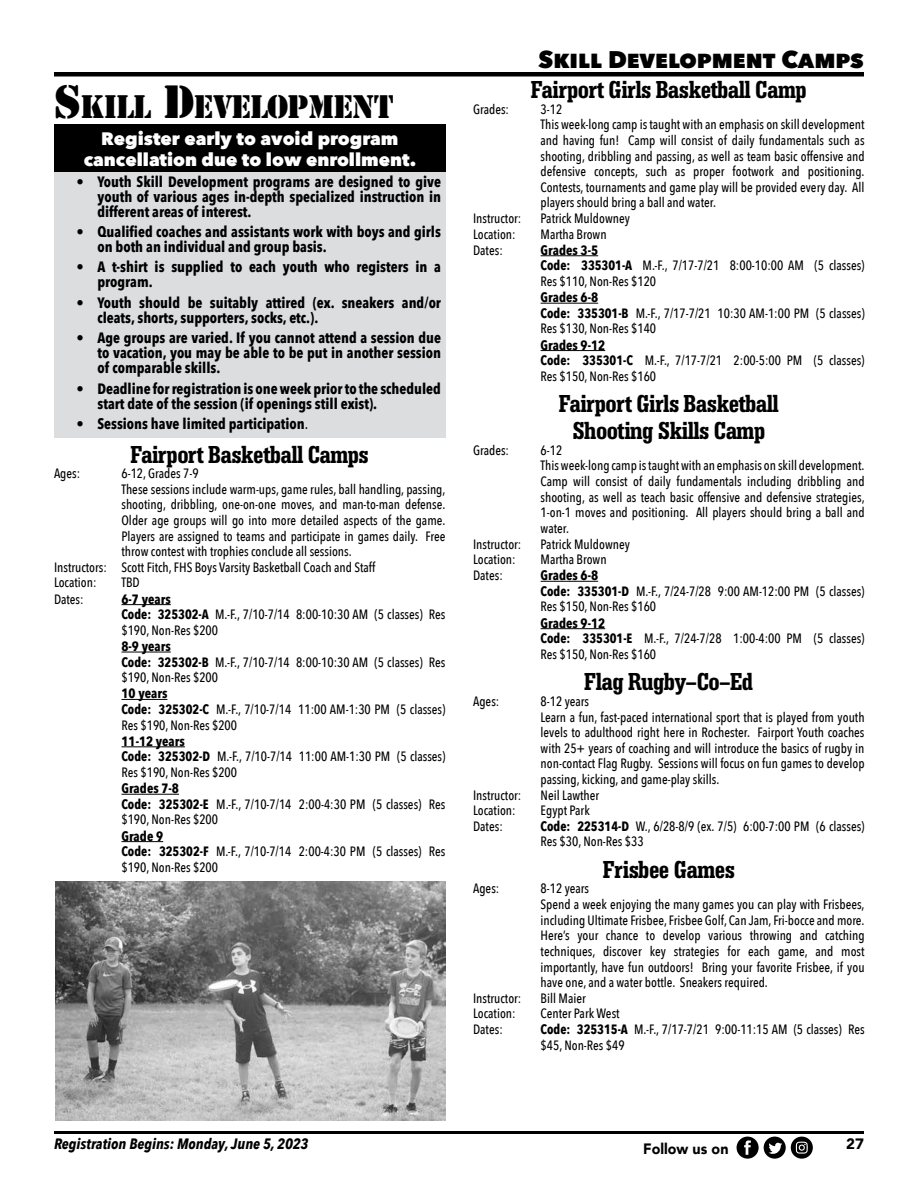
<style>
.page{position:relative;width:918px;height:1188px;background:#fff}
.page>*{position:absolute;margin:0;border:0;box-sizing:border-box;transform-origin:0 0}
.t1{font:30.45px "Stencil Std";letter-spacing:-.03em;color:#000}
.t2{font:500 25.5px/27px "Serifa Con";color:#000;text-align:center}
.t3{font:800 24px "Avenir Next";color:#000}
.t4{font:800 18px/21.6px "Avenir Next";color:#fff;text-align:center}
.t5{font:700 15px/15px "Avenir Next Condensed";color:#000}
.t6{font:italic 700 15px "Avenir Next Condensed";color:#000}
.t7{font:900 15px "Avenir";color:#000;scale:.95 1}
.t8{font:900 15px "Avenir";color:#000}
.t9{font:500 13.5px/15.6px "Avenir Next Condensed";color:#000;scale:.96 1}
.s1{font-size:43.5px}
.s2{font-weight:500}
.s3{font-weight:700}
</style>
<div class="page">
<hr style="left:54px;top:1131px;width:810px;height:3px;background:#000">
<div style="left:737px;top:1137px;width:22px;height:22px;background:#000;border-radius:50%"></div>
<svg style="left:744px;top:1140px;width:7px;height:15px"></svg>
<div style="left:791px;top:1137px;width:22px;height:22px;background:#000;border-radius:50%"></div>
<svg style="left:796px;top:1142px;width:12px;height:12px"></svg>
<div style="left:764px;top:1137px;width:22px;height:22px;background:#000;border-radius:50%"></div>
<svg style="left:769px;top:1143px;width:13px;height:11px"></svg>
<div style="left:54px;top:72px;width:810px;height:5px;background:#000"></div>
<div style="left:54px;top:165px;width:392px;height:272px;background:#dcddde"></div>
<hr style="left:122px;top:604px;width:49px;height:1px;background:#000">
<hr style="left:122px;top:652px;width:49px;height:1px;background:#000">
<hr style="left:122px;top:699px;width:45px;height:1px;background:#000">
<hr style="left:122px;top:746px;width:63px;height:1px;background:#000">
<hr style="left:122px;top:794px;width:57px;height:1px;background:#000">
<hr style="left:122px;top:841px;width:41px;height:1px;background:#000">
<div style="left:54px;top:124px;width:392px;height:47px;background:#000"></div>
<hr style="left:541px;top:255px;width:57px;height:1px;background:#000">
<hr style="left:541px;top:303px;width:57px;height:1px;background:#000">
<hr style="left:541px;top:350px;width:64px;height:1px;background:#000">
<hr style="left:541px;top:581px;width:57px;height:1px;background:#000">
<hr style="left:541px;top:628px;width:64px;height:1px;background:#000">
<img style="left:56px;top:881px;width:390px;height:239px">
<h1 class="t1" style="left:54px;top:87px;width:341px"><span class="s1">S</span>KILL <span class="s1">D</span>EVELOPMENT</h1>
<h3 class="t4" style="left:84px;top:127px;width:334px">Register early to avoid program cancellation due to low enrollment.</h3>
<p class="t5" style="left:98px;top:174px;width:345px;text-align:justify;text-indent:-21px">• Youth Skill Development programs are designed to give youth of various ages in-depth specialized instruction in different areas of interest.</p>
<p class="t5" style="left:98px;top:224px;width:345px;text-indent:-21px">• Qualified coaches and assistants work with boys and girls on both an individual and group basis.</p>
<p class="t5" style="left:98px;top:260px;width:345px;text-indent:-21px">• A t-shirt is supplied to each youth who registers in a program.</p>
<p class="t5" style="left:98px;top:295px;width:345px;text-indent:-21px">• Youth should be suitably attired (ex. sneakers and/or cleats, shorts, supporters, socks, etc.).</p>
<p class="t5" style="left:98px;top:330px;width:345px;text-align:justify;text-indent:-21px">• Age groups are varied. If you cannot attend a session due to vacation, you may be able to be put in another session of comparable skills.</p>
<p class="t5" style="left:98px;top:381px;width:345px;text-indent:-21px">• Deadline for registration is one week prior to the scheduled start date of the session (if openings still exist).</p>
<p class="t5" style="left:76px;top:416px;width:233px">• Sessions have limited participation<span class="s2">.</span></p>
<h2 class="t2" style="left:131px;top:442px;width:239px">Fairport Basketball Camps</h2>
<p class="t9" style="left:54px;top:466px;width:29px">Ages:</p>
<p class="t9" style="left:121px;top:466px;width:82px">6-12, Grades 7-9</p>
<p class="t9" style="left:121px;top:481px;width:339px">These sessions include warm-ups, game rules, ball handling, passing,</p>
<p class="t9" style="left:121px;top:497px;width:339px">shooting, dribbling, one-on-one moves, and man-to-man defense.</p>
<p class="t9" style="left:121px;top:512px;width:339px">Older age groups will go into more detailed aspects of the game.</p>
<p class="t9" style="left:121px;top:528px;width:339px">Players are assigned to teams and participate in games daily. Free</p>
<p class="t9" style="left:121px;top:544px;width:241px">throw contest with trophies conclude all sessions.</p>
<p class="t9" style="left:54px;top:559px;width:336px">Instructors: Scott Fitch, FHS Boys Varsity Basketball Coach and Staff</p>
<p class="t9" style="left:54px;top:575px;width:46px">Location:</p>
<p class="t9" style="left:121px;top:575px;width:21px">TBD</p>
<p class="t9" style="left:54px;top:591px;width:32px">Dates:</p>
<p class="t9" style="left:121px;top:591px;width:339px"><span class="s3">6-7 years<br>Code: 325302-A</span> M.-F., 7/10-7/14 8:00-10:30 AM (5 classes) Res $190, Non-Res $200</p>
<p class="t9" style="left:121px;top:638px;width:339px"><span class="s3">8-9 years<br>Code: 325302-B</span> M.-F., 7/10-7/14 8:00-10:30 AM (5 classes) Res $190, Non-Res $200</p>
<p class="t9" style="left:121px;top:686px;width:339px"><span class="s3">10 years<br>Code: 325302-C</span> M.-F., 7/10-7/14 11:00 AM-1:30 PM (5 classes)<br>Res $190, Non-Res $200</p>
<p class="t9" style="left:121px;top:733px;width:339px"><span class="s3">11-12 years<br>Code: 325302-D</span> M.-F., 7/10-7/14 11:00 AM-1:30 PM (5 classes)<br>Res $190, Non-Res $200</p>
<p class="t9" style="left:121px;top:781px;width:339px"><span class="s3">Grades 7-8<br>Code: 325302-E</span> M.-F., 7/10-7/14 2:00-4:30 PM (5 classes) Res $190, Non-Res $200</p>
<p class="t9" style="left:121px;top:828px;width:339px"><span class="s3">Grade 9<br>Code: 325302-F</span> M.-F., 7/10-7/14 2:00-4:30 PM (5 classes) Res $190, Non-Res $200</p>
<h3 class="t3" style="left:539px;top:44px;width:326px">Skill Development Camps</h3>
<h2 class="t2" style="left:531px;top:77px;width:277px">Fairport Girls Basketball Camp</h2>
<p class="t9" style="left:473px;top:101px;width:39px">Grades:</p>
<p class="t9" style="left:541px;top:101px;width:339px">3-12<br>This week-long camp is taught with an emphasis on skill development and having fun! Camp will consist of daily fundamentals such as shooting, dribbling and passing, as well as team basic offensive and defensive concepts, such as proper footwork and positioning.<br>Contests, tournaments and game play will be provided every day. All players should bring a ball and water.</p>
<p class="t9" style="left:473px;top:210px;width:52px">Instructor:</p>
<p class="t9" style="left:541px;top:210px;width:94px">Patrick Muldowney</p>
<p class="t9" style="left:473px;top:226px;width:46px">Location:</p>
<p class="t9" style="left:541px;top:226px;width:70px">Martha Brown</p>
<p class="t9" style="left:473px;top:242px;width:32px">Dates:</p>
<p class="t9" style="left:541px;top:242px;width:339px"><span class="s3">Grades 3-5<br>Code: 335301-A</span> M.-F., 7/17-7/21 8:00-10:00 AM (5 classes)<br>Res $110, Non-Res $120</p>
<p class="t9" style="left:541px;top:290px;width:339px"><span class="s3">Grades 6-8<br>Code: 335301-B</span> M.-F., 7/17-7/21 10:30 AM-1:00 PM (5 classes)<br>Res $130, Non-Res $140</p>
<p class="t9" style="left:541px;top:337px;width:339px"><span class="s3">Grades 9-12<br>Code: 335301-C</span> M.-F., 7/17-7/21 2:00-5:00 PM (5 classes)<br>Res $150, Non-Res $160</p>
<h2 class="t2" style="left:559px;top:391px;width:221px">Fairport Girls Basketball<br>Shooting Skills Camp</h2>
<p class="t9" style="left:473px;top:442px;width:39px">Grades:</p>
<p class="t9" style="left:541px;top:442px;width:339px">6-12<br>This week-long camp is taught with an emphasis on skill development.<br>Camp will consist of daily fundamentals including dribbling and shooting, as well as teach basic offensive and defensive strategies, 1-on-1 moves and positioning. All players should bring a ball and water.</p>
<p class="t9" style="left:473px;top:536px;width:52px">Instructor:</p>
<p class="t9" style="left:541px;top:536px;width:94px">Patrick Muldowney</p>
<p class="t9" style="left:473px;top:552px;width:46px">Location:</p>
<p class="t9" style="left:541px;top:552px;width:70px">Martha Brown</p>
<p class="t9" style="left:473px;top:568px;width:32px">Dates:</p>
<p class="t9" style="left:541px;top:568px;width:339px"><span class="s3">Grades 6-8<br>Code: 335301-D</span> M.-F., 7/24-7/28 9:00 AM-12:00 PM (5 classes)<br>Res $150, Non-Res $160</p>
<p class="t9" style="left:541px;top:615px;width:339px"><span class="s3">Grades 9-12<br>Code: 335301-E</span> M.-F., 7/24-7/28 1:00-4:00 PM (5 classes)<br>Res $150, Non-Res $160</p>
<h2 class="t2" style="left:585px;top:669px;width:170px">Flag Rugby-Co-Ed</h2>
<p class="t9" style="left:473px;top:693px;width:29px">Ages:</p>
<p class="t9" style="left:541px;top:693px;width:339px">8-12 years<br>Learn a fun, fast-paced international sport that is played from youth levels to adulthood right here in Rochester. Fairport Youth coaches with 25+ years of coaching and will introduce the basics of rugby in non-contact Flag Rugby. Sessions will focus on fun games to develop passing, kicking, and game-play skills.</p>
<p class="t9" style="left:473px;top:787px;width:52px">Instructor:</p>
<p class="t9" style="left:541px;top:787px;width:63px">Neil Lawther</p>
<p class="t9" style="left:473px;top:803px;width:46px">Location:</p>
<p class="t9" style="left:541px;top:803px;width:53px">Egypt Park</p>
<p class="t9" style="left:473px;top:818px;width:32px">Dates:</p>
<p class="t9" style="left:541px;top:818px;width:339px"><span class="s3">Code: 225314-D</span> W., 6/28-8/9 (ex. 7/5) 6:00-7:00 PM (6 classes)<br>Res $30, Non-Res $33</p>
<h2 class="t2" style="left:603px;top:857px;width:133px">Frisbee Games</h2>
<p class="t9" style="left:473px;top:881px;width:29px">Ages:</p>
<p class="t9" style="left:541px;top:881px;width:339px">8-12 years<br>Spend a week enjoying the many games you can play with Frisbees, including Ultimate Frisbee, Frisbee Golf, Can Jam, Fri-bocce and more.<br>Here’s your chance to develop various throwing and catching techniques, discover key strategies for each game, and most importantly, have fun outdoors! Bring your favorite Frisbee, if you have one, and a water bottle. Sneakers required.</p>
<p class="t9" style="left:473px;top:990px;width:52px">Instructor:</p>
<p class="t9" style="left:541px;top:990px;width:49px">Bill Maier</p>
<p class="t9" style="left:473px;top:1006px;width:46px">Location:</p>
<p class="t9" style="left:541px;top:1006px;width:84px">Center Park West</p>
<p class="t9" style="left:473px;top:1021px;width:32px">Dates:</p>
<p class="t9" style="left:541px;top:1021px;width:339px"><span class="s3">Code: 325315-A</span> M.-F., 7/17-7/21 9:00-11:15 AM (5 classes) Res $45, Non-Res $49</p>
<p class="t6" style="left:54px;top:1135px;width:256px">Registration Begins: Monday, June 5, 2023</p>
<p class="t8" style="left:846px;top:1131px;width:19px">27</p>
<p class="t7" style="left:643px;top:1136px;width:91px">Follow us on</p>
</div>
